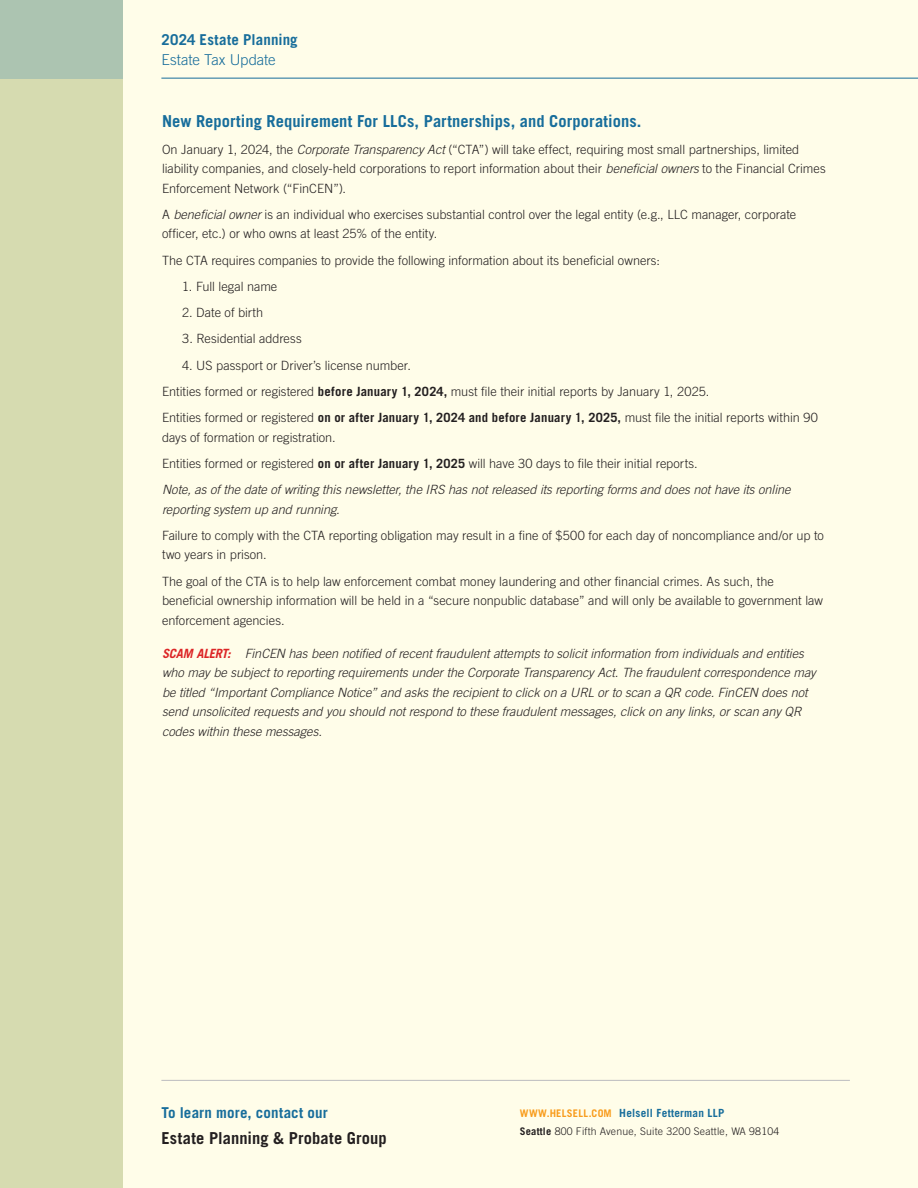
<style>
.page{position:relative;width:918px;height:1188px;background:#fffde9}
.page>*{position:absolute;margin:0;border:0;box-sizing:border-box;transform-origin:0 0}
.t1{font:700 16.5px "Trade Gothic LT Std";letter-spacing:.005em;color:#176d9b}
.t2{font:700 16.5px "Trade Gothic LT Std";letter-spacing:.005em;color:#231f20}
.t3{font:700 15px "Trade Gothic LT Std";letter-spacing:.01em;color:#176d9b}
.t4{font:300 15px "Trade Gothic LT Std";letter-spacing:-.01em;color:#176d9b}
.t5{font:300 12.75px/19.5px "Trade Gothic LT Std";color:#231f20}
.t6{font:italic 300 12.75px/19.5px "Trade Gothic LT Std";color:#231f20}
.t7{font:700 11.25px "Trade Gothic LT Std";letter-spacing:.02em;color:#176d9b}
.t8{font:300 10.5px "Trade Gothic LT Std";letter-spacing:.02em;color:#231f20}
.s1{font-style:italic}
.s2{font-weight:700}
.s3{font-style:normal}
.s4{font-weight:700;font-style:normal}
.s5{font-weight:700;color:#dc2526}
.s6{font-size:10.5px;color:#f89c1c}
</style>
<div class="page">
<hr style="left:161px;top:78px;width:757px;height:1px;background:#176d9b">
<div style="left:0;top:0;width:123px;height:1188px;background:#d6dbb0"></div>
<hr style="left:161px;top:1080px;width:689px;height:1px;background:#bcbdc0">
<p class="t3" style="left:162px;top:31px;width:138px">2024 Estate Planning</p>
<p class="t4" style="left:162px;top:51px;width:116px">Estate Tax Update</p>
<p class="t1" style="left:162px;top:111px;width:481px">New Reporting Requirement For LLCs, Partnerships, and Corporations.</p>
<p class="t5" style="left:162px;top:139px;width:665px">On January 1, 2024, the <span class="s1">Corporate Transparency Act</span> (“CTA”) will take effect, requiring most small partnerships, limited liability companies, and closely-held corporations to report information about their <span class="s1">beneficial owners</span> to the Financial Crimes<br>Enforcement Network (“FinCEN”).</p>
<p class="t5" style="left:162px;top:204px;width:636px">A <span class="s1">beneficial owner</span> is an individual who exercises substantial control over the legal entity (e.g., LLC manager, corporate officer, etc.) or who owns at least 25% of the entity.</p>
<p class="t5" style="left:162px;top:250px;width:499px">The CTA requires companies to provide the following information about its beneficial owners:</p>
<p class="t5" style="left:182px;top:276px;width:97px">1. Full legal name</p>
<p class="t5" style="left:182px;top:303px;width:83px">2. Date of birth</p>
<p class="t5" style="left:182px;top:329px;width:121px">3. Residential address</p>
<p class="t5" style="left:162px;top:352px;width:657px;line-height:26.2px;text-indent:20px">4. US passport or Driver’s license number.<br>Entities formed or registered <span class="s2">before January 1, 2024,</span> must file their initial reports by January 1, 2025.<br>Entities formed or registered <span class="s2">on or after January 1, 2024 and before January 1, 2025,</span> must file the initial reports within 90</p>
<p class="t6" style="left:162px;top:424px;width:630px;line-height:26.2px"><span class="s3">days of formation or registration.<br>Entities formed or registered</span> <span class="s4">on or after January 1, 2025</span> <span class="s3">will have 30 days to file their initial reports.<br></span>Note, as of the date of writing this newsletter, the IRS has not released its reporting forms and does not have its online</p>
<p class="t6" style="left:162px;top:500px;width:179px">reporting system up and running.</p>
<p class="t5" style="left:162px;top:525px;width:663px">Failure to comply with the CTA reporting obligation may result in a fine of $500 for each day of noncompliance and/or up to two years in prison.</p>
<p class="t5" style="left:162px;top:571px;width:663px">The goal of the CTA is to help law enforcement combat money laundering and other financial crimes. As such, the beneficial ownership information will be held in a “secure nonpublic database” and will only be available to government law enforcement agencies.</p>
<p class="t6" style="left:162px;top:644px;width:655px"><span class="s5">SCAM ALERT:</span> FinCEN has been notified of recent fraudulent attempts to solicit information from individuals and entities who may be subject to reporting requirements under the Corporate Transparency Act. The fraudulent correspondence may be titled “Important Compliance Notice” and asks the recipient to click on a URL or to scan a QR code. FinCEN does not send unsolicited requests and you should not respond to these fraudulent messages, click on any links, or scan any QR codes within these messages.</p>
<p class="t3" style="left:161px;top:1103px;width:168px">To learn more, contact our</p>
<p class="t2" style="left:161px;top:1128px;width:227px">Estate Planning &amp; Probate Group</p>
<p class="t7" style="left:520px;top:1106px;width:206px"><span class="s6">WWW.HELSELL.COM</span> Helsell Fetterman LLP</p>
<p class="t8" style="left:520px;top:1125px;width:261px"><span class="s2">Seattle</span> 800 Fifth Avenue, Suite 3200 Seattle, WA 98104</p>
</div>
